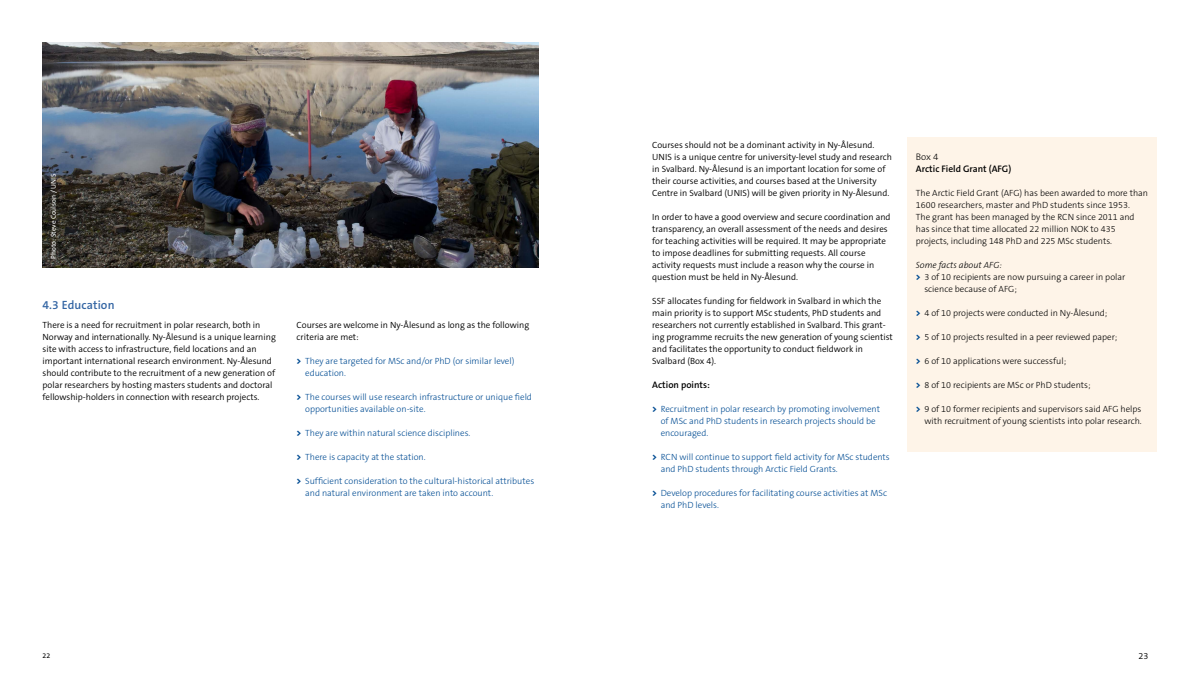
<style>
.page{position:relative;width:1191px;height:681px;background:#fff}
.page>*{position:absolute;margin:0;border:0;box-sizing:border-box;transform-origin:0 0}
.t1{font:600 12px "The Sans B6";letter-spacing:.01em;color:#3566a4}
.t2{font:600 9.5px "The Sans B6";color:#000}
.t3{font:300 9.5px "The Sans B3";color:#000}
.t4{font:300 9px/12px "The Sans B4";color:#000}
.t5{font:300 9px/12px "The Sans B3";color:#004c93}
.t6{font:300 9px/12px "The Sans B3";color:#000}
.t7{font:italic 300 9px "The Sans B3";color:#000}
.t8{font:7px "The Sans B5 Plain";color:#fff}
.t9{font:7px "The Sans B5 Plain";color:#000}
.s1{font-family:"The Sans B8";font-weight:800}
.s2{font-family:"The Sans B8";font-weight:800;color:#004c93}
</style>
<div class="page">
<img style="left:43px;top:43px;width:496px;height:224px">
<div style="left:907px;top:137px;width:250px;height:315px;background:#fef4e8"></div>
<p class="t8" style="left:50px;top:259px;width:87px;rotate:-90deg">Photo: Steve Coulson / UNIS</p>
<h1 class="t1" style="left:43px;top:298px;width:74px">4.3 Education</h1>
<p class="t4" style="left:43px;top:319px;width:235px">There is a need for recruitment in polar research, both in Norway and internationally. Ny-Ålesund is a unique learning site with access to infrastructure, field locations and an important international research environment. Ny-Ålesund should contribute to the recruitment of a new generation of polar researchers by hosting masters students and doctoral fellowship-holders in connection with research projects.</p>
<p class="t4" style="left:297px;top:319px;width:234px">Courses are welcome in Ny-Ålesund as long as the following criteria are met:</p>
<p class="t5" style="left:305px;top:355px;width:211px;text-indent:-9px"><span class="s1">&gt;</span> They are targeted for MSc and/or PhD (or similar level) education.</p>
<p class="t5" style="left:305px;top:391px;width:228px;text-indent:-9px"><span class="s1">&gt;</span> The courses will use research infrastructure or unique field opportunities available on-site.</p>
<p class="t5" style="left:297px;top:427px;width:175px"><span class="s1">&gt;</span> They are within natural science disciplines.</p>
<p class="t5" style="left:297px;top:451px;width:130px"><span class="s1">&gt;</span> There is capacity at the station.</p>
<p class="t5" style="left:305px;top:475px;width:230px;text-indent:-9px"><span class="s1">&gt;</span> Sufficient consideration to the cultural-historical attributes and natural environment are taken into account.</p>
<p class="t4" style="left:652px;top:139px;width:241px">Courses should not be a dominant activity in Ny-Ålesund.<br>UNIS is a unique centre for university-level study and research in Svalbard. Ny-Ålesund is an important location for some of their course activities, and courses based at the University Centre in Svalbard (UNIS) will be given priority in Ny-Ålesund.</p>
<p class="t4" style="left:652px;top:211px;width:240px">In order to have a good overview and secure coordination and transparency, an overall assessment of the needs and desires for teaching activities will be required. It may be appropriate to impose deadlines for submitting requests. All course activity requests must include a reason why the course in question must be held in Ny-Ålesund.</p>
<p class="t4" style="left:652px;top:295px;width:242px">SSF allocates funding for fieldwork in Svalbard in which the main priority is to support MSc students, PhD students and researchers not currently established in Svalbard. This grant&shy;ing programme recruits the new generation of young scientist and facilitates the opportunity to conduct fieldwork in Svalbard (Box 4).</p>
<p class="t2" style="left:652px;top:379px;width:59px">Action points:</p>
<p class="t5" style="left:660px;top:403px;width:221px;text-indent:-9px"><span class="s1">&gt;</span> Recruitment in polar research by promoting involvement of MSc and PhD students in research projects should be encouraged.</p>
<p class="t5" style="left:660px;top:451px;width:231px;text-indent:-9px"><span class="s1">&gt;</span> RCN will continue to support field activity for MSc students and PhD students through Arctic Field Grants.</p>
<p class="t5" style="left:660px;top:487px;width:228px;text-indent:-9px"><span class="s1">&gt;</span> Develop procedures for facilitating course activities at MSc and PhD levels.</p>
<p class="t3" style="left:916px;top:151px;width:24px">Box 4</p>
<p class="t2" style="left:916px;top:163px;width:97px">Arctic Field Grant (AFG)</p>
<p class="t6" style="left:916px;top:187px;width:234px">The Arctic Field Grant (AFG) has been awarded to more than 1600 researchers, master and PhD students since 1953.<br>The grant has been managed by the RCN since 2011 and has since that time allocated 22 million NOK to 435 projects, including 148 PhD and 225 MSc students.</p>
<p class="t7" style="left:916px;top:260px;width:87px">Some facts about AFG:</p>
<p class="t6" style="left:916px;top:271px;width:211px"><span class="s2">&gt;</span> 3 of 10 recipients are now pursuing a career in polar</p>
<p class="t6" style="left:924px;top:283px;width:94px">science because of AFG;</p>
<p class="t6" style="left:916px;top:307px;width:193px"><span class="s2">&gt;</span> 4 of 10 projects were conducted in Ny-Ålesund;</p>
<p class="t6" style="left:916px;top:331px;width:203px"><span class="s2">&gt;</span> 5 of 10 projects resulted in a peer reviewed paper;</p>
<p class="t6" style="left:916px;top:355px;width:152px"><span class="s2">&gt;</span> 6 of 10 applications were successful;</p>
<p class="t6" style="left:916px;top:379px;width:176px"><span class="s2">&gt;</span> 8 of 10 recipients are MSc or PhD students;</p>
<p class="t6" style="left:916px;top:403px;width:227px;text-align:right"><span class="s2">&gt;</span> 9 of 10 former recipients and supervisors said AFG helps with recruitment of young scientists into polar research.</p>
<p class="t9" style="left:43px;top:651px;width:9px">22</p>
<p class="t4" style="left:1138px;top:650px;width:11px">23</p>
</div>
